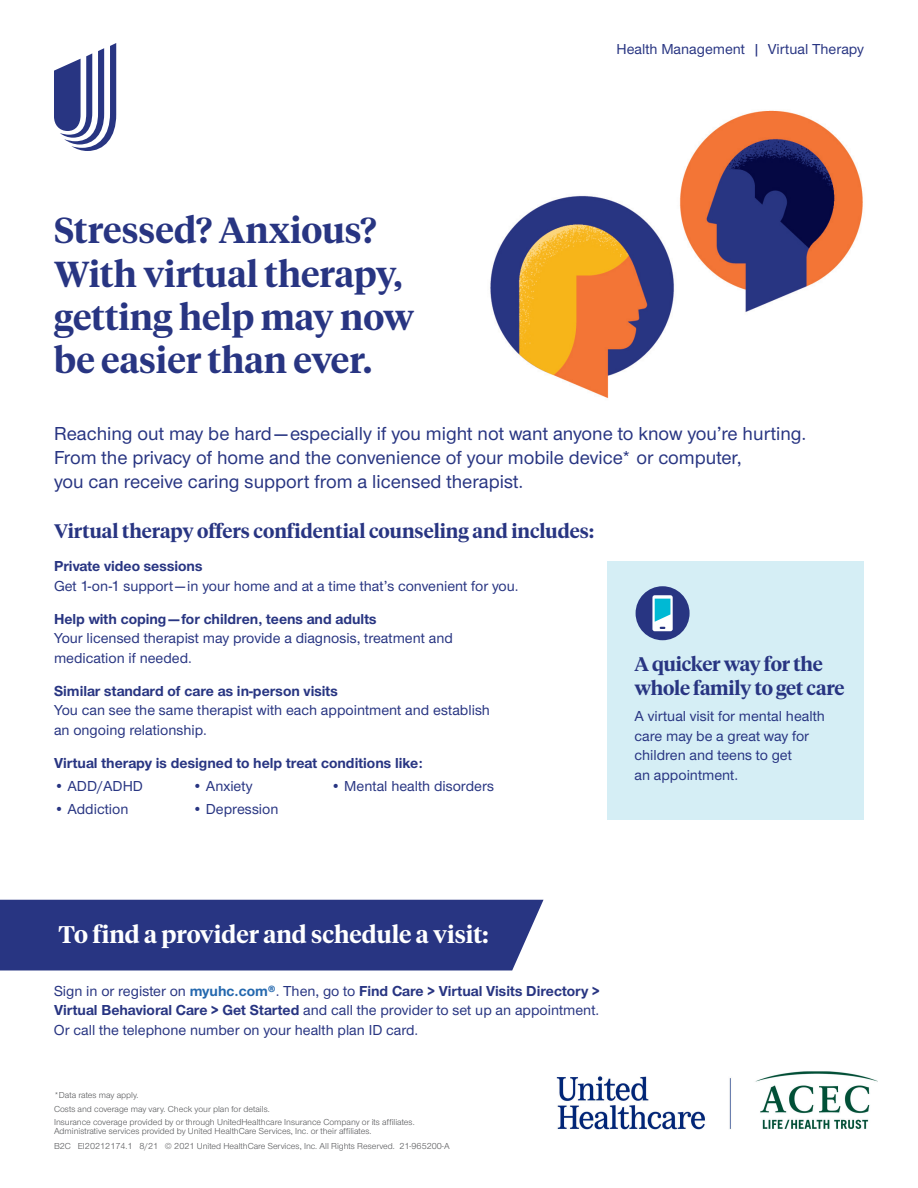
<style>
.page{position:relative;width:918px;height:1188px;background:#fff}
.page>*{position:absolute;margin:0;border:0;box-sizing:border-box;transform-origin:0 0}
.t1{font:600 36px/43.2px "UHC Serif Headline";color:#283582}
.t2{font:600 24px "UHC Serif Headline";color:#fff}
.t3{font:500 19.5px/24px "UHC Sans";color:#283582}
.t4{font:600 19.5px/23.4px "UHC Serif Headline";color:#283582}
.t5{font:500 15px/19.5px "UHC Sans";color:#283582}
.t6{font:700 15px "UHC Sans";color:#283582}
.t7{font:9px/13.2px "UHC Sans";color:#57585a}
.s1{font-weight:700;color:#2468ae}
.s2{font-weight:700}
</style>
<div class="page">
<div style="left:608px;top:562px;width:256px;height:258px;background:#d5eef5"></div>
<svg style="left:54px;top:43px;width:62px;height:108px"></svg>
<img style="left:475px;top:186px;width:218px;height:217px;border-radius:109px">
<div style="left:636px;top:586px;width:54px;height:54px;background:#283582;border-radius:50%"></div>
<svg style="left:652px;top:595px;width:21px;height:36px"></svg>
<img style="left:661px;top:110px;width:202px;height:208px">
<div style="left:0;top:900px;width:544px;height:70px;background:#283582"></div>
<img style="left:556px;top:1071px;width:321px;height:59px">
<h1 class="t1" style="left:54px;top:207px;width:362px">Stressed? Anxious?<br>With virtual therapy, getting help may now be easier than ever.</h1>
<p class="t5" style="left:616px;top:39px;width:249px">Health Management | Virtual Therapy</p>
<h3 class="t3" style="left:54px;top:421px;width:754px">Reaching out may be hard — especially if you might not want anyone to know you’re hurting.<br>From the privacy of home and the convenience of your mobile device* or computer,<br>you can receive caring support from a licensed therapist.</h3>
<h3 class="t4" style="left:54px;top:519px;width:541px">Virtual therapy offers confidential counseling and includes:</h3>
<p class="t6" style="left:54px;top:556px;width:150px">Private video sessions</p>
<p class="t5" style="left:54px;top:576px;width:466px">Get 1-on-1 support — in your home and at a time that’s convenient for you.</p>
<p class="t6" style="left:54px;top:609px;width:324px">Help with coping — for children, teens and adults</p>
<p class="t5" style="left:54px;top:628px;width:400px">Your licensed therapist may provide a diagnosis, treatment and medication if needed.</p>
<p class="t6" style="left:54px;top:681px;width:286px">Similar standard of care as in-person visits</p>
<p class="t5" style="left:54px;top:700px;width:438px">You can see the same therapist with each appointment and establish an ongoing relationship.</p>
<p class="t6" style="left:54px;top:753px;width:370px">Virtual therapy is designed to help treat conditions like:</p>
<p class="t5" style="left:54px;top:775px;width:90px">• ADD/ADHD</p>
<p class="t5" style="left:54px;top:798px;width:76px">• Addiction</p>
<h3 class="t4" style="left:634px;top:652px;width:212px">A quicker way for the whole family to get care</h3>
<p class="t5" style="left:634px;top:706px;width:192px">A virtual visit for mental health care may be a great way for children and teens to get<br>an appointment.</p>
<p class="t5" style="left:192px;top:775px;width:62px">• Anxiety</p>
<p class="t5" style="left:192px;top:798px;width:88px">• Depression</p>
<p class="t5" style="left:331px;top:775px;width:165px">• Mental health disorders</p>
<h2 class="t2" style="left:58px;top:918px;width:432px">To find a provider and schedule a visit:</h2>
<p class="t5" style="left:54px;top:980px;width:547px;text-align:justify">Sign in or register on <span class="s1">myuhc.com®</span>. Then, go to <span class="s2">Find Care &gt; Virtual Visits Directory &gt; Virtual Behavioral Care &gt; Get Started</span> and call the provider to set up an appointment.<br>Or call the telephone number on your health plan ID card.</p>
<p class="t7" style="left:54px;top:1089px;width:362px">*Data rates may apply.<br>Costs and coverage may vary. Check your plan for details.<br>Insurance coverage provided by or through UnitedHealthcare Insurance Company or its affiliates.</p>
<p class="t7" style="left:54px;top:1124px;width:397px;line-height:15px">Administrative services provided by United HealthCare Services, Inc. or their affiliates.<br>B2C EI20212174.1 8/21 © 2021 United HealthCare Services, Inc. All Rights Reserved. 21-965200-A</p>
</div>
